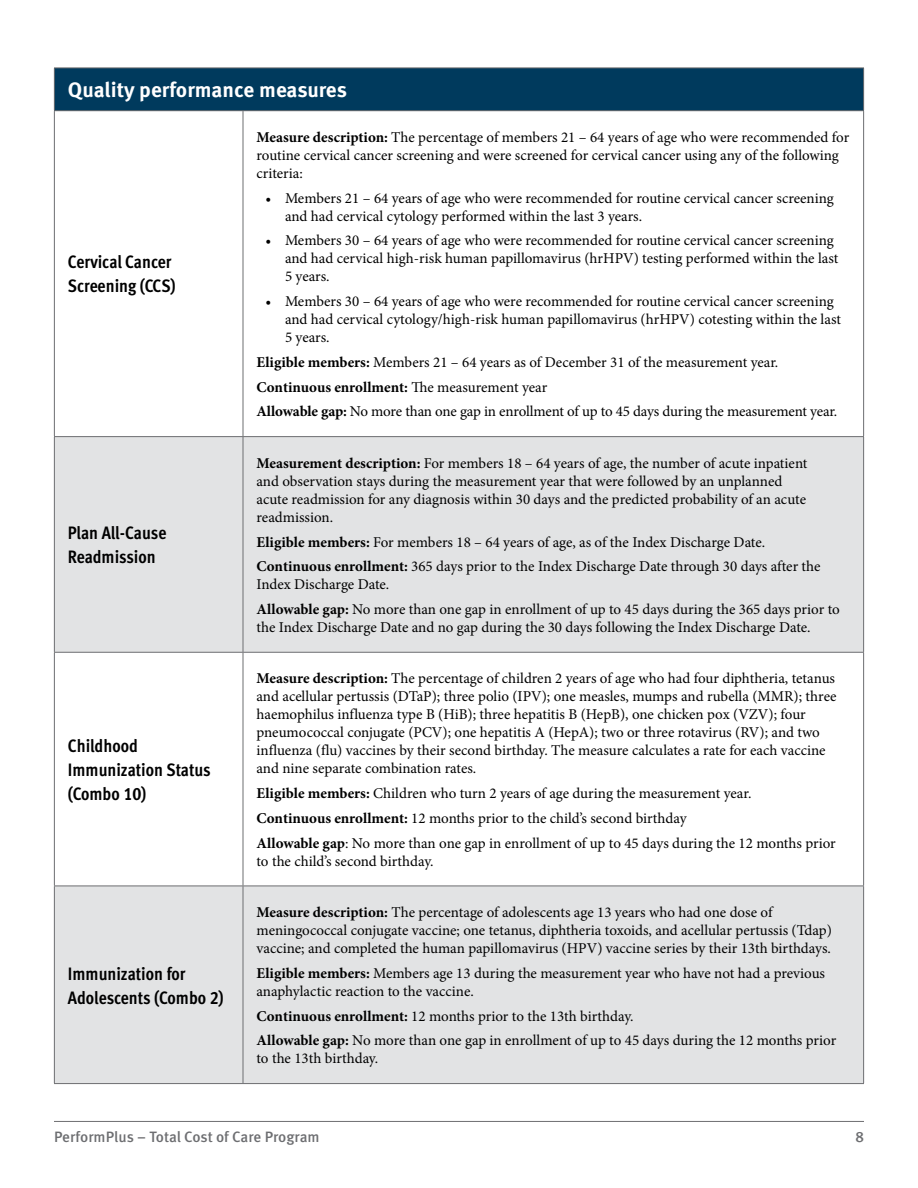
<style>
.page{position:relative;width:918px;height:1188px;background:#fff}
.page>*{position:absolute;margin:0;border:0;box-sizing:border-box;transform-origin:0 0}
.Table_Header{font:700 21px "Meta Pro";color:#fff}
.Form-Body_Copy{font:700 condensed 18px/24px "Meta Pro";color:#000}
.Table__body{font:15px/18px "Minion Pro";color:#000}
.Table__body-2{font:700 15px "Minion Pro";letter-spacing:-.005em;color:#000}
.t1{font:500 15px "Meta Pro";color:#6d6e71}
.s1{font-weight:700}
.s2{font-weight:400}
</style>
<div class="page">
<hr style="left:54px;top:1121px;width:810px;height:1px;background:#6d6e71">
<div style="left:54px;top:68px;width:810px;height:43px;background:#003a5d"></div>
<svg style="left:55px;top:437px;width:808px;height:646px;fill:#e2e3e4"></svg>
<hr style="left:863px;top:68px;width:1px;height:42px;background:#6d6e71">
<hr style="left:54px;top:68px;width:1px;height:42px;background:#6d6e71">
<hr style="left:54px;top:68px;width:189px;height:1px;background:#6d6e71">
<hr style="left:243px;top:68px;width:621px;height:1px;background:#6d6e71">
<hr style="left:54px;top:110px;width:189px;height:1px;background:#6d6e71">
<hr style="left:243px;top:110px;width:621px;height:1px;background:#6d6e71">
<hr style="left:54px;top:111px;width:1px;height:325px;background:#6d6e71">
<hr style="left:54px;top:437px;width:1px;height:215px;background:#6d6e71">
<hr style="left:54px;top:653px;width:1px;height:233px;background:#6d6e71">
<hr style="left:243px;top:111px;width:1px;height:325px;background:#6d6e71">
<hr style="left:863px;top:111px;width:1px;height:325px;background:#6d6e71">
<hr style="left:243px;top:437px;width:1px;height:215px;background:#6d6e71">
<hr style="left:863px;top:437px;width:1px;height:215px;background:#6d6e71">
<hr style="left:243px;top:653px;width:1px;height:233px;background:#6d6e71">
<hr style="left:863px;top:653px;width:1px;height:233px;background:#6d6e71">
<hr style="left:54px;top:436px;width:189px;height:1px;background:#6d6e71">
<hr style="left:243px;top:436px;width:621px;height:1px;background:#6d6e71">
<hr style="left:54px;top:652px;width:189px;height:1px;background:#6d6e71">
<hr style="left:243px;top:652px;width:621px;height:1px;background:#6d6e71">
<hr style="left:54px;top:886px;width:1px;height:197px;background:#6d6e71">
<hr style="left:54px;top:886px;width:189px;height:1px;background:#6d6e71">
<hr style="left:243px;top:886px;width:621px;height:1px;background:#6d6e71">
<hr style="left:243px;top:886px;width:1px;height:197px;background:#6d6e71">
<hr style="left:863px;top:886px;width:1px;height:197px;background:#6d6e71">
<hr style="left:54px;top:1083px;width:189px;height:1px;background:#6d6e71">
<hr style="left:243px;top:1083px;width:621px;height:1px;background:#6d6e71">
<p class="Table_Header" style="left:68px;top:74px;width:281px">Quality performance measures</p>
<p class="Form-Body_Copy" style="left:68px;top:249px;width:109px">Cervical Cancer<br>Screening (CCS)</p>
<p class="Form-Body_Copy" style="left:68px;top:520px;width:100px">Plan All-Cause<br>Readmission</p>
<p class="Form-Body_Copy" style="left:68px;top:733px;width:144px">Childhood<br>Immunization Status (Combo 10)</p>
<p class="Form-Body_Copy" style="left:68px;top:960px;width:157px">Immunization for<br>Adolescents (Combo 2)</p>
<p class="Table__body" style="left:256px;top:128px;width:594px"><span class="s1">Measure description:</span> The percentage of members 21 – 64 years of age who were recommended for routine cervical cancer screening and were screened for cervical cancer using any of the following criteria:</p>
<p class="Table__body" style="left:285px;top:189px;width:550px;text-indent:-20px">• Members 21 – 64 years of age who were recommended for routine cervical cancer screening and had cervical cytology performed within the last 3 years.</p>
<p class="Table__body" style="left:285px;top:232px;width:555px;text-indent:-20px">• Members 30 – 64 years of age who were recommended for routine cervical cancer screening and had cervical high-risk human papillomavirus (hrHPV) testing performed within the last<br>5 years.</p>
<p class="Table__body" style="left:285px;top:292px;width:558px;text-indent:-20px">• Members 30 – 64 years of age who were recommended for routine cervical cancer screening and had cervical cytology/high-risk human papillomavirus (hrHPV) cotesting within the last<br>5 years.</p>
<p class="Table__body" style="left:256px;top:353px;width:523px"><span class="s1">Eligible members:</span> Members 21 – 64 years as of December 31 of the measurement year.</p>
<p class="Table__body-2" style="left:256px;top:376px;width:292px">Continuous enrollment: <span class="s2">The measurement year</span></p>
<p class="Table__body" style="left:256px;top:403px;width:582px"><span class="s1">Allowable gap:</span> No more than one gap in enrollment of up to 45 days during the measurement year.</p>
<p class="Table__body" style="left:256px;top:454px;width:553px"><span class="s1">Measurement description:</span> For members 18 – 64 years of age, the number of acute inpatient and observation stays during the measurement year that were followed by an unplanned acute readmission for any diagnosis within 30 days and the predicted probability of an acute readmission.</p>
<p class="Table__body" style="left:256px;top:533px;width:510px"><span class="s1">Eligible members:</span> For members 18 – 64 years of age, as of the Index Discharge Date.</p>
<p class="Table__body" style="left:256px;top:558px;width:566px"><span class="s1">Continuous enrollment:</span> 365 days prior to the Index Discharge Date through 30 days after the<br>Index Discharge Date.</p>
<p class="Table__body" style="left:256px;top:600px;width:585px"><span class="s1">Allowable gap:</span> No more than one gap in enrollment of up to 45 days during the 365 days prior to the Index Discharge Date and no gap during the 30 days following the Index Discharge Date.</p>
<p class="Table__body" style="left:256px;top:670px;width:582px"><span class="s1">Measure description:</span> The percentage of children 2 years of age who had four diphtheria, tetanus and acellular pertussis (DTaP); three polio (IPV); one measles, mumps and rubella (MMR); three haemophilus influenza type B (HiB); three hepatitis B (HepB), one chicken pox (VZV); four pneumococcal conjugate (PCV); one hepatitis A (HepA); two or three rotavirus (RV); and two influenza (flu) vaccines by their second birthday. The measure calculates a rate for each vaccine and nine separate combination rates.</p>
<p class="Table__body" style="left:256px;top:784px;width:496px"><span class="s1">Eligible members:</span> Children who turn 2 years of age during the measurement year.</p>
<p class="Table__body" style="left:256px;top:809px;width:432px"><span class="s1">Continuous enrollment:</span> 12 months prior to the child’s second birthday</p>
<p class="Table__body" style="left:256px;top:834px;width:581px"><span class="s1">Allowable gap</span>: No more than one gap in enrollment of up to 45 days during the 12 months prior to the child’s second birthday.</p>
<p class="Table__body" style="left:256px;top:903px;width:577px"><span class="s1">Measure description:</span> The percentage of adolescents age 13 years who had one dose of meningococcal conjugate vaccine; one tetanus, diphtheria toxoids, and acellular pertussis (Tdap) vaccine; and completed the human papillomavirus (HPV) vaccine series by their 13th birthdays.</p>
<p class="Table__body" style="left:256px;top:964px;width:570px"><span class="s1">Eligible members:</span> Members age 13 during the measurement year who have not had a previous anaphylactic reaction to the vaccine.</p>
<p class="Table__body" style="left:256px;top:1007px;width:379px"><span class="s1">Continuous enrollment:</span> 12 months prior to the 13th birthday.</p>
<p class="Table__body" style="left:256px;top:1032px;width:581px"><span class="s1">Allowable gap:</span> No more than one gap in enrollment of up to 45 days during the 12 months prior to the 13th birthday.</p>
<p class="t1" style="left:54px;top:1125px;width:267px">PerformPlus – Total Cost of Care Program</p>
<p class="t1" style="left:855px;top:1125px;width:10px">8</p>
</div>
